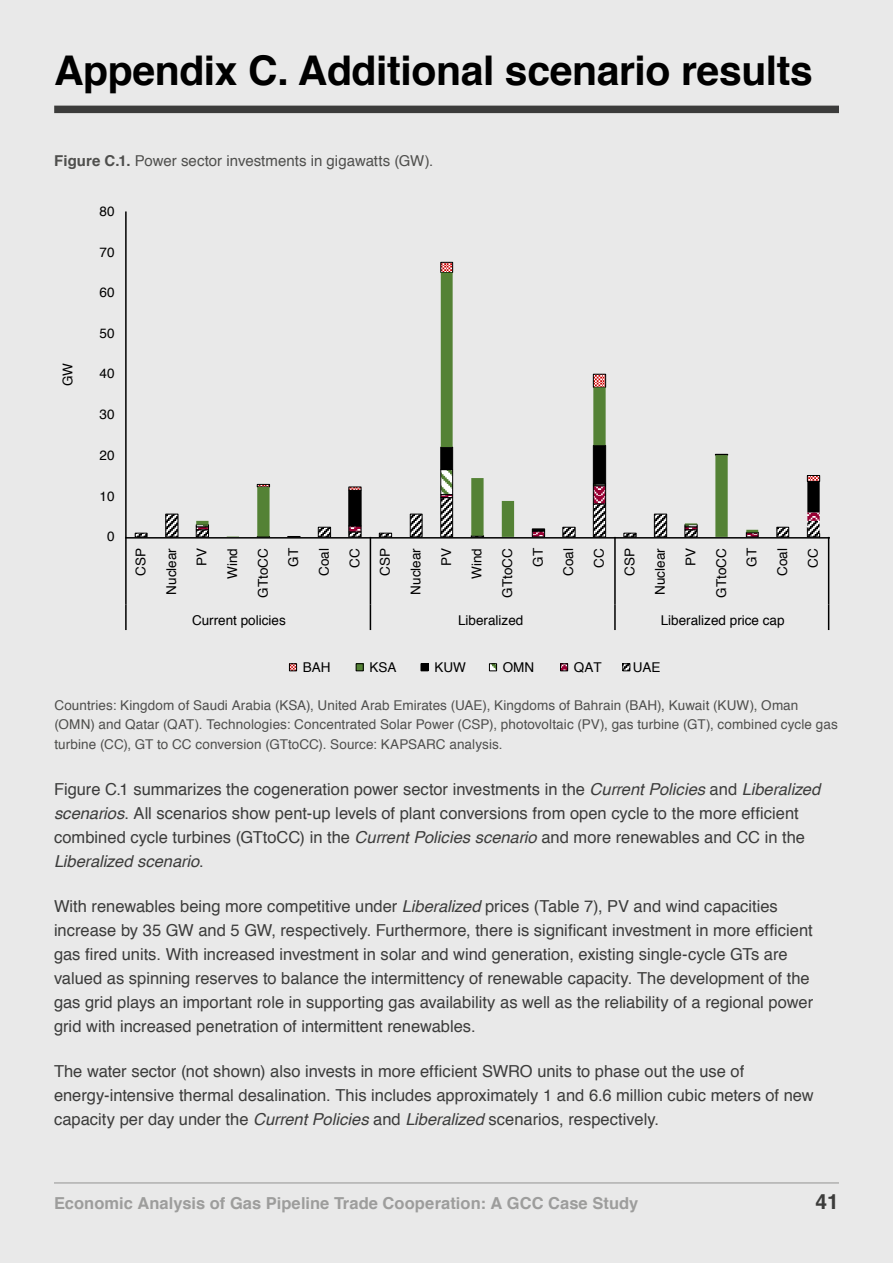
<style>
.page{position:relative;width:893px;height:1263px;background:#e9e9e9}
.page>*{position:absolute;margin:0;border:0;box-sizing:border-box;transform-origin:0 0}
.t1{font:700 40.95px "Helvetica";letter-spacing:-.01em;color:#000}
.t2{font:700 21px "Helvetica";color:#3c3c3b}
.t3{font:16.5px/24px "Helvetica";color:#3c3c3b}
.t4{font:700 16.5px "Helvetica";color:#9d9d9c}
.t5{font:15px "Helvetica";color:#4f4f4d}
.t6{font:13.5px/19.5px "Helvetica";letter-spacing:.005em;color:#4f4f4d}
.t7{font:13.5px "Helvetica";color:#000}
.s1{font-weight:700}
.s2{font-style:italic}
</style>
<div class="page">
<hr style="left:54px;top:1182px;width:785px;height:1px;background:#9d9d9c">
<div style="left:54px;top:106px;width:785px;height:7px;background:#3c3c3b"></div>
<svg style="left:125px;top:211px;width:705px;height:328px"></svg>
<hr style="left:125px;top:537px;width:2px;height:68px;background:#000">
<hr style="left:370px;top:537px;width:1px;height:68px;background:#000">
<hr style="left:614px;top:537px;width:2px;height:68px;background:#000">
<hr style="left:828px;top:537px;width:1px;height:68px;background:#000">
<hr style="left:125px;top:605px;width:2px;height:25px;background:#000">
<svg style="left:370px;top:605px;width:1px;height:25px"></svg>
<hr style="left:614px;top:605px;width:2px;height:25px;background:#000">
<svg style="left:828px;top:605px;width:1px;height:25px"></svg>
<svg style="left:291px;top:665px;width:4px;height:4px"></svg>
<div style="left:289px;top:663px;width:8px;height:8px;border:1px solid #000"></div>
<div style="left:356px;top:664px;width:7px;height:7px;background:#548235"></div>
<div style="left:356px;top:663px;width:7px;height:8px;border:1px solid #000"></div>
<div style="left:421px;top:664px;width:7px;height:7px;background:#000"></div>
<div style="left:421px;top:663px;width:7px;height:8px;border:1px solid #000"></div>
<svg style="left:491px;top:665px;width:4px;height:4px"></svg>
<div style="left:489px;top:663px;width:8px;height:8px;border:1px solid #000"></div>
<svg style="left:562px;top:665px;width:4px;height:4px"></svg>
<div style="left:560px;top:663px;width:8px;height:8px;border:1px solid #000"></div>
<svg style="left:625px;top:665px;width:3px;height:4px"></svg>
<div style="left:623px;top:663px;width:7px;height:8px;border:1px solid #000"></div>
<svg style="left:196px;top:272px;width:562px;height:265px"></svg>
<svg style="left:288px;top:445px;width:532px;height:92px"></svg>
<h1 class="t1" style="left:54px;top:37px;width:760px">Appendix C. Additional scenario results</h1>
<p class="t5" style="left:54px;top:150px;width:381px"><span class="s1">Figure C.1.</span> Power sector investments in gigawatts (GW).</p>
<p class="t7" style="left:100px;top:201px;width:17px">80</p>
<p class="t7" style="left:100px;top:242px;width:17px">70</p>
<p class="t7" style="left:100px;top:282px;width:17px">60</p>
<p class="t7" style="left:57px;top:386px;width:25px;rotate:-90deg">GW</p>
<p class="t7" style="left:100px;top:323px;width:17px">50</p>
<p class="t7" style="left:100px;top:363px;width:17px">40</p>
<p class="t7" style="left:100px;top:404px;width:17px">30</p>
<p class="t7" style="left:100px;top:445px;width:17px">20</p>
<p class="t7" style="left:100px;top:485px;width:17px">10</p>
<p class="t7" style="left:107px;top:526px;width:9px">0</p>
<p class="t7" style="left:130px;top:576px;width:29px;rotate:-90deg">CSP</p>
<p class="t7" style="left:161px;top:595px;width:48px;rotate:-90deg">Nuclear</p>
<p class="t7" style="left:191px;top:566px;width:20px;rotate:-90deg">PV</p>
<p class="t7" style="left:222px;top:579px;width:32px;rotate:-90deg">Wind</p>
<p class="t7" style="left:253px;top:598px;width:51px;rotate:-90deg">GTtoCC</p>
<p class="t7" style="left:283px;top:567px;width:20px;rotate:-90deg">GT</p>
<p class="t7" style="left:314px;top:576px;width:29px;rotate:-90deg">Coal</p>
<p class="t7" style="left:344px;top:568px;width:21px;rotate:-90deg">CC</p>
<p class="t7" style="left:375px;top:576px;width:29px;rotate:-90deg">CSP</p>
<p class="t7" style="left:405px;top:595px;width:48px;rotate:-90deg">Nuclear</p>
<p class="t7" style="left:436px;top:566px;width:20px;rotate:-90deg">PV</p>
<p class="t7" style="left:466px;top:579px;width:32px;rotate:-90deg">Wind</p>
<p class="t7" style="left:497px;top:598px;width:51px;rotate:-90deg">GTtoCC</p>
<p class="t7" style="left:528px;top:567px;width:20px;rotate:-90deg">GT</p>
<p class="t7" style="left:558px;top:576px;width:29px;rotate:-90deg">Coal</p>
<p class="t7" style="left:589px;top:568px;width:21px;rotate:-90deg">CC</p>
<p class="t7" style="left:619px;top:576px;width:29px;rotate:-90deg">CSP</p>
<p class="t7" style="left:650px;top:595px;width:48px;rotate:-90deg">Nuclear</p>
<p class="t7" style="left:680px;top:566px;width:20px;rotate:-90deg">PV</p>
<p class="t7" style="left:711px;top:598px;width:51px;rotate:-90deg">GTtoCC</p>
<p class="t7" style="left:741px;top:567px;width:20px;rotate:-90deg">GT</p>
<p class="t7" style="left:772px;top:576px;width:29px;rotate:-90deg">Coal</p>
<p class="t7" style="left:802px;top:568px;width:21px;rotate:-90deg">CC</p>
<p class="t7" style="left:192px;top:610px;width:95px">Current policies</p>
<p class="t7" style="left:458px;top:610px;width:67px">Liberalized</p>
<p class="t7" style="left:661px;top:610px;width:125px">Liberalized price cap</p>
<p class="t7" style="left:303px;top:656px;width:29px">BAH</p>
<p class="t7" style="left:369px;top:656px;width:29px">KSA</p>
<p class="t7" style="left:434px;top:656px;width:33px">KUW</p>
<p class="t7" style="left:503px;top:656px;width:33px">OMN</p>
<p class="t7" style="left:574px;top:656px;width:29px">QAT</p>
<p class="t7" style="left:633px;top:656px;width:29px">UAE</p>
<p class="t6" style="left:54px;top:695px;width:785px">Countries: Kingdom of Saudi Arabia (KSA), United Arab Emirates (UAE), Kingdoms of Bahrain (BAH), Kuwait (KUW), Oman (OMN) and Qatar (QAT). Technologies: Concentrated Solar Power (CSP), photovoltaic (PV), gas turbine (GT), combined cycle gas turbine (CC), GT to CC conversion (GTtoCC). Source: KAPSARC analysis.</p>
<p class="t3" style="left:54px;top:777px;width:768px">Figure C.1 summarizes the cogeneration power sector investments in the <span class="s2">Current Policies</span> and <span class="s2">Liberalized scenarios</span>. All scenarios show pent-up levels of plant conversions from open cycle to the more efficient combined cycle turbines (GTtoCC) in the <span class="s2">Current Policies scenario</span> and more renewables and CC in the <span class="s2">Liberalized scenario</span>.</p>
<p class="t3" style="left:54px;top:895px;width:761px">With renewables being more competitive under <span class="s2">Liberalized</span> prices (Table 7), PV and wind capacities increase by 35 GW and 5 GW, respectively. Furthermore, there is significant investment in more efficient gas fired units. With increased investment in solar and wind generation, existing single-cycle GTs are valued as spinning reserves to balance the intermittency of renewable capacity. The development of the gas grid plays an important role in supporting gas availability as well as the reliability of a regional power grid with increased penetration of intermittent renewables.</p>
<p class="t3" style="left:54px;top:1060px;width:761px">The water sector (not shown) also invests in more efficient SWRO units to phase out the use of energy-intensive thermal desalination. This includes approximately 1 and 6.6 million cubic meters of new capacity per day under the <span class="s2">Current Policies</span> and <span class="s2">Liberalized</span> scenarios, respectively.</p>
<p class="t4" style="left:54px;top:1190px;width:586px">Economic Analysis of Gas Pipeline Trade Cooperation: A GCC Case Study</p>
<p class="t2" style="left:816px;top:1185px;width:25px">41</p>
</div>
